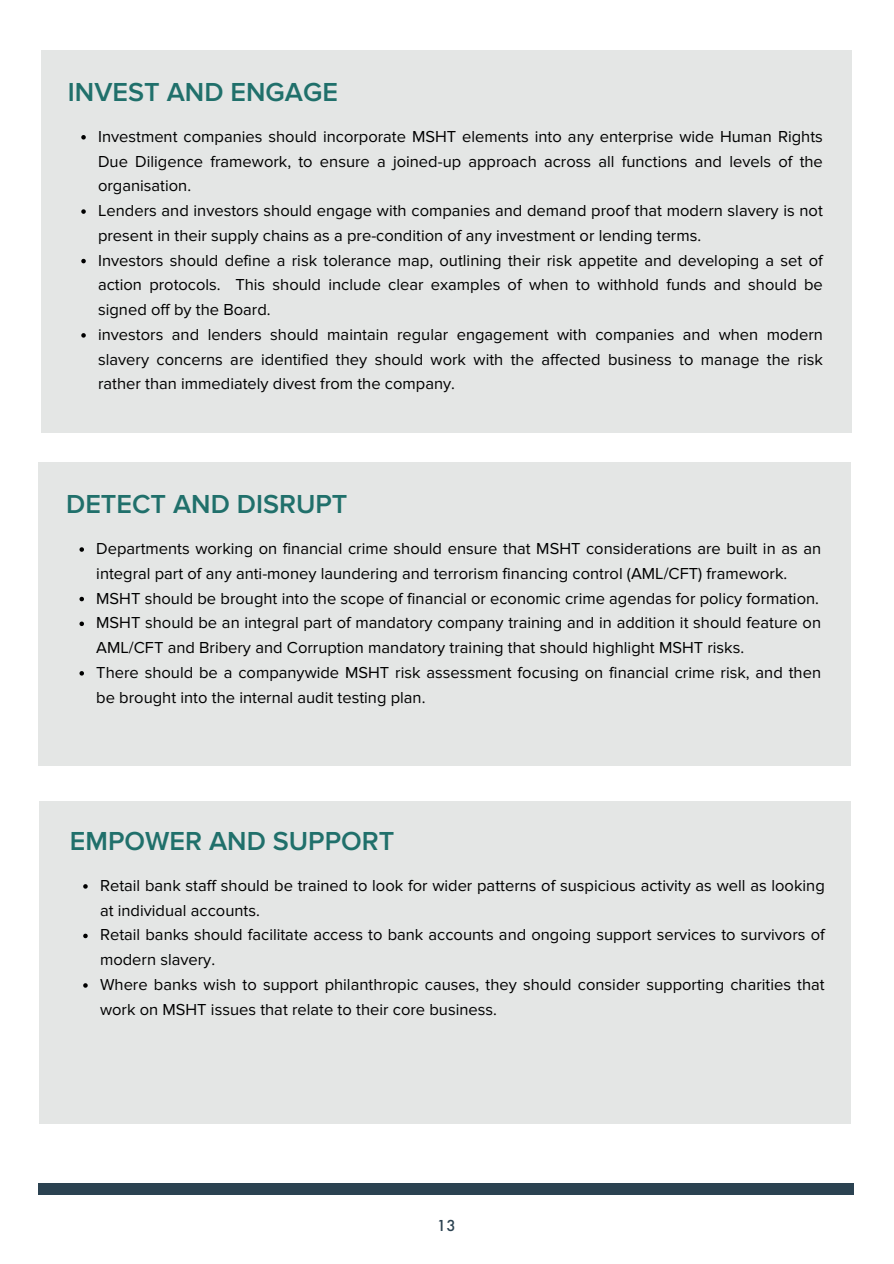
<style>
.page{position:relative;width:894px;height:1264px;background:#fff}
.page>*{position:absolute;margin:0;border:0;box-sizing:border-box;transform-origin:0 0}
.t1{font:600 27px "Proxima Nova";color:#20706b}
.t2{font:16.5px/24.8px "Proxima Nova";color:#000}
.t3{font:500 16.5px "Futura PT";color:#2b4251}
</style>
<div class="page">
<div style="left:39px;top:1183px;width:814px;height:11px;background:#2b4251"></div>
<div style="left:41px;top:50px;width:810px;height:382px;background:#e4e6e5"></div>
<svg style="left:81px;top:135px;width:5px;height:4px"></svg>
<svg style="left:81px;top:209px;width:5px;height:5px"></svg>
<svg style="left:81px;top:259px;width:5px;height:4px"></svg>
<svg style="left:81px;top:333px;width:5px;height:4px"></svg>
<div style="left:39px;top:462px;width:811px;height:303px;background:#e4e6e5"></div>
<svg style="left:79px;top:547px;width:5px;height:5px"></svg>
<svg style="left:79px;top:597px;width:5px;height:4px"></svg>
<svg style="left:79px;top:621px;width:5px;height:5px"></svg>
<svg style="left:79px;top:671px;width:5px;height:4px"></svg>
<div style="left:39px;top:801px;width:811px;height:322px;background:#e4e6e5"></div>
<svg style="left:83px;top:884px;width:5px;height:4px"></svg>
<svg style="left:83px;top:933px;width:5px;height:5px"></svg>
<svg style="left:83px;top:983px;width:5px;height:4px"></svg>
<p class="t1" style="left:68px;top:76px;width:271px">INVEST AND ENGAGE</p>
<p class="t2" style="left:98px;top:124px;width:726px;text-align:justify">Investment companies should incorporate MSHT elements into any enterprise wide Human Rights Due Diligence framework, to ensure a joined-up approach across all functions and levels of the organisation.</p>
<p class="t2" style="left:98px;top:198px;width:726px">Lenders and investors should engage with companies and demand proof that modern slavery is not present in their supply chains as a pre-condition of any investment or lending terms.</p>
<p class="t2" style="left:98px;top:248px;width:726px;text-align:justify">Investors should define a risk tolerance map, outlining their risk appetite and developing a set of action protocols. This should include clear examples of when to withhold funds and should be signed off by the Board.</p>
<h1 class="t2" style="left:98px;top:322px;width:726px;text-align:justify">investors and lenders should maintain regular engagement with companies and when modern slavery concerns are identified they should work with the affected business to manage the risk rather than immediately divest from the company.</h1>
<p class="t1" style="left:66px;top:488px;width:283px">DETECT AND DISRUPT</p>
<p class="t2" style="left:96px;top:536px;width:726px">Departments working on financial crime should ensure that MSHT considerations are built in as an integral part of any anti-money laundering and terrorism financing control (AML/CFT) framework.</p>
<p class="t2" style="left:96px;top:586px;width:724px">MSHT should be brought into the scope of financial or economic crime agendas for policy formation.</p>
<p class="t2" style="left:96px;top:611px;width:726px">MSHT should be an integral part of mandatory company training and in addition it should feature on<br>AML/CFT and Bribery and Corruption mandatory training that should highlight MSHT risks.</p>
<h1 class="t2" style="left:96px;top:660px;width:726px">There should be a companywide MSHT risk assessment focusing on financial crime risk, and then be brought into the internal audit testing plan.</h1>
<p class="t1" style="left:70px;top:825px;width:326px">EMPOWER AND SUPPORT</p>
<p class="t2" style="left:100px;top:873px;width:726px">Retail bank staff should be trained to look for wider patterns of suspicious activity as well as looking at individual accounts.</p>
<p class="t2" style="left:100px;top:922px;width:726px">Retail banks should facilitate access to bank accounts and ongoing support services to survivors of modern slavery.</p>
<p class="t2" style="left:100px;top:972px;width:726px">Where banks wish to support philanthropic causes, they should consider supporting charities that work on MSHT issues that relate to their core business.</p>
<h1 class="t3" style="left:437px;top:1218px;width:21px">13</h1>
</div>
